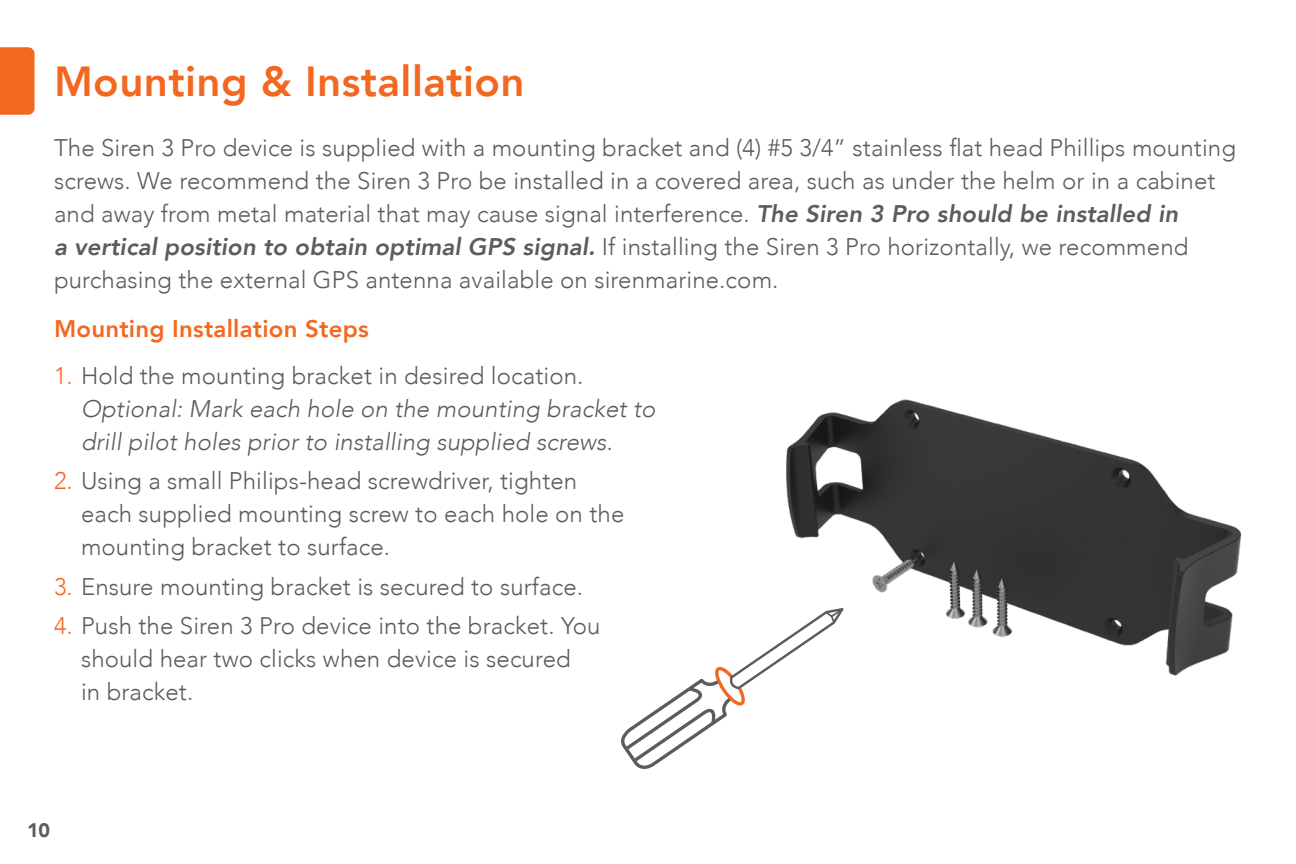
<style>
.page{position:relative;width:1296px;height:864px;background:#fff}
.page>*{position:absolute;margin:0;border:0;box-sizing:border-box;transform-origin:0 0}
.Header1{font:800 42px "Avenir";letter-spacing:.01em;color:#f36821}
.Small_Space_Below{font:300 24px/33px "Avenir";letter-spacing:.005em;color:#5c5c5c}
.t1{font:italic 300 24px/33px "Avenir";letter-spacing:.005em;color:#5c5c5c}
.Sub-Header{font:800 24px "Avenir";letter-spacing:.01em;color:#f36821}
.t2{font:900 19.5px "Avenir";color:#5c5c5c}
.s1{font-weight:800;font-style:italic}
.s2{font-style:normal;color:#f36821}
.s3{font-style:normal}
.s4{color:#f36821}
</style>
<div class="page">
<div style="left:0;top:47px;width:35px;height:68px;background:#f36821"></div>
<img style="left:786px;top:399px;width:456px;height:277px">
<svg style="left:621px;top:606px;width:226px;height:163px"></svg>
<p class="Header1" style="left:54px;top:49px;width:472px">Mounting &amp; Installation</p>
<p class="Small_Space_Below" style="left:54px;top:131px;width:1184px">The Siren 3 Pro device is supplied with a mounting bracket and (4) #5 3/4” stainless flat head Phillips mounting screws. We recommend the Siren 3 Pro be installed in a covered area, such as under the helm or in a cabinet and away from metal material that may cause signal interference. <span class="s1">The Siren 3 Pro should be installed in<br>a vertical position to obtain optimal GPS signal.</span> If installing the Siren 3 Pro horizontally, we recommend purchasing the external GPS antenna available on sirenmarine.com.</p>
<p class="Sub-Header" style="left:54px;top:310px;width:316px">Mounting Installation Steps</p>
<p class="t1" style="left:81px;top:359px;width:576px;text-indent:-27px"><span class="s2">1.</span> <span class="s3">Hold the mounting bracket in desired location.<br></span>Optional: Mark each hole on the mounting bracket to drill pilot holes prior to installing supplied screws.</p>
<p class="Small_Space_Below" style="left:81px;top:464px;width:545px;text-indent:-27px"><span class="s4">2.</span> Using a small Philips-head screwdriver, tighten each supplied mounting screw to each hole on the mounting bracket to surface.</p>
<p class="Small_Space_Below" style="left:54px;top:570px;width:531px"><span class="s4">3.</span> Ensure mounting bracket is secured to surface.</p>
<p class="Small_Space_Below" style="left:81px;top:609px;width:521px;text-indent:-27px"><span class="s4">4.</span> Push the Siren 3 Pro device into the bracket. You should hear two clicks when device is secured<br>in bracket.</p>
<p class="t2" style="left:27px;top:814px;width:24px">10</p>
</div>
